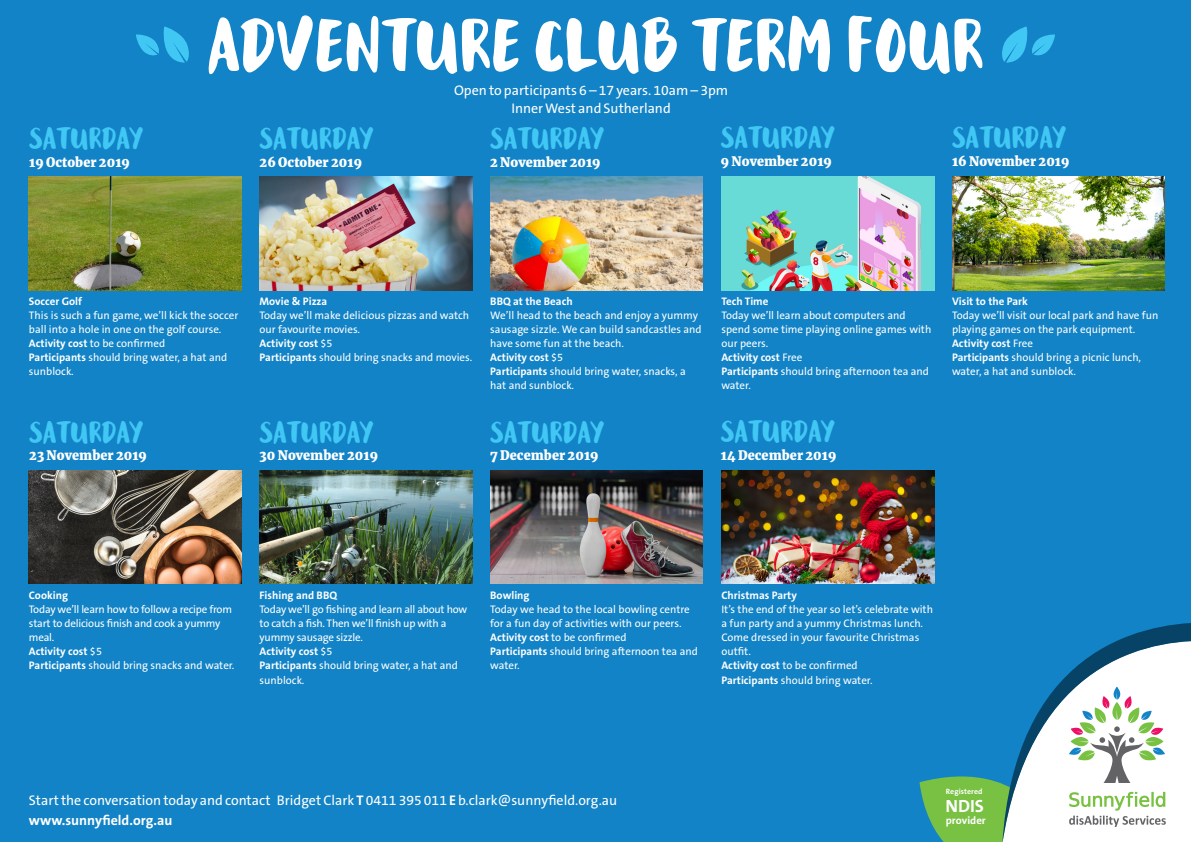
<style>
.page{position:relative;width:1191px;height:842px;background:#1283c6}
.page>*{position:absolute;margin:0;border:0;box-sizing:border-box;transform-origin:0 0}
.Sunnyfield_Mixbrush{font:500 85.4px "Sunnyfield Mix Brush";color:#fff}
.Sunnyfield_Mixbrush-2{font:500 35px "Sunnyfield Mix Brush";letter-spacing:.005em;color:#40c7f4}
.Body_Copy{font:700 17.7px "The Sans B W7";color:#fff}
.Sunnyfield_Mixbrush-3{font:14px "The Sans B W5 Plain";color:#fff}
.Sunnyfield_Mixbrush-4{font:700 14px "The Sans B W7";color:#fff}
.Sunnyfield_Mixbrush-5{font:900 13px "Merriweather";letter-spacing:.005em;color:#fff}
.t1{font:11px/14px "The Sans B W5 Plain";color:#fff}
.t2{font:11px/14px "The Sans B W5 Plain";letter-spacing:-.02em;color:#fff}
.t3{font:700 11px "The Sans B W7";color:#fff}
.Body_Copy-2{font:700 10.7px "The Sans B W7";color:#fff}
.Body_Copy-3{font:700 7.7px "The Sans B W7";letter-spacing:.01em;color:#fff}
.s1{color:#40c7f4}
.s2{font-family:"The Sans B W7";font-weight:700}
.s3{font-family:"The Sans B W5 Plain";font-weight:400}
</style>
<div class="page">
<svg style="left:1119px;top:623px;width:72px;height:17px"></svg>
<svg style="left:919px;top:640px;width:272px;height:202px"></svg>
<img style="left:490px;top:177px;width:213px;height:113px">
<img style="left:490px;top:470px;width:213px;height:113px">
<img style="left:721px;top:177px;width:213px;height:113px">
<img style="left:721px;top:470px;width:213px;height:113px">
<img style="left:952px;top:177px;width:212px;height:113px">
<img style="left:260px;top:177px;width:212px;height:113px">
<img style="left:260px;top:470px;width:212px;height:113px">
<img style="left:29px;top:177px;width:213px;height:113px">
<img style="left:29px;top:470px;width:213px;height:113px">
<p class="Sunnyfield_Mixbrush" style="left:132px;top:8px;width:928px"><span class="s1">[</span> ADVENTURE CLUB TERM FOUR <span class="s1">]</span></p>
<p class="Sunnyfield_Mixbrush-2" style="left:29px;top:123px;width:115px">SATURDAY</p>
<p class="Sunnyfield_Mixbrush-5" style="left:29px;top:154px;width:102px">19 October 2019</p>
<p class="Sunnyfield_Mixbrush-2" style="left:260px;top:123px;width:115px">SATURDAY</p>
<p class="Sunnyfield_Mixbrush-5" style="left:260px;top:154px;width:104px">26 October 2019</p>
<p class="Sunnyfield_Mixbrush-3" style="left:454px;top:81px;width:276px">Open to participants 6 – 17 years. 10am – 3pm</p>
<p class="Sunnyfield_Mixbrush-3" style="left:511px;top:99px;width:161px">Inner West and Sutherland</p>
<p class="Sunnyfield_Mixbrush-2" style="left:490px;top:123px;width:115px">SATURDAY</p>
<p class="Sunnyfield_Mixbrush-5" style="left:490px;top:154px;width:112px">2 November 2019</p>
<p class="Sunnyfield_Mixbrush-2" style="left:721px;top:122px;width:115px">SATURDAY</p>
<p class="Sunnyfield_Mixbrush-5" style="left:721px;top:153px;width:112px">9 November 2019</p>
<p class="Sunnyfield_Mixbrush-2" style="left:952px;top:122px;width:115px">SATURDAY</p>
<p class="Sunnyfield_Mixbrush-5" style="left:952px;top:153px;width:119px">16 November 2019</p>
<p class="t3" style="left:29px;top:294px;width:55px">Soccer Golf</p>
<p class="t1" style="left:29px;top:308px;width:211px">This is such a fun game, we’ll kick the soccer ball into a hole in one on the golf course.</p>
<p class="t1" style="left:29px;top:336px;width:138px"><span class="s2">Activity cost</span> to be confirmed</p>
<p class="t1" style="left:29px;top:350px;width:200px"><span class="s2">Participants</span> should bring water, a hat and sunblock.</p>
<p class="Sunnyfield_Mixbrush-2" style="left:29px;top:417px;width:115px">SATURDAY</p>
<p class="Sunnyfield_Mixbrush-5" style="left:29px;top:447px;width:119px">23 November 2019</p>
<p class="t3" style="left:260px;top:294px;width:69px">Movie &amp; Pizza</p>
<p class="t1" style="left:260px;top:308px;width:211px">Today we’ll make delicious pizzas and watch our favourite movies.</p>
<p class="t3" style="left:260px;top:336px;width:75px">Activity cost <span class="s3">$5</span></p>
<p class="t1" style="left:260px;top:350px;width:214px"><span class="s2">Participants</span> should bring snacks and movies.</p>
<p class="Sunnyfield_Mixbrush-2" style="left:260px;top:417px;width:115px">SATURDAY</p>
<p class="Sunnyfield_Mixbrush-5" style="left:260px;top:447px;width:120px">30 November 2019</p>
<p class="t3" style="left:490px;top:294px;width:84px">BBQ at the Beach</p>
<p class="t1" style="left:490px;top:308px;width:213px">We’ll head to the beach and enjoy a yummy sausage sizzle. We can build sandcastles and have some fun at the beach.</p>
<p class="t3" style="left:490px;top:350px;width:75px">Activity cost <span class="s3">$5</span></p>
<p class="t1" style="left:490px;top:364px;width:197px"><span class="s2">Participants</span> should bring water, snacks, a hat and sunblock.</p>
<p class="Sunnyfield_Mixbrush-2" style="left:490px;top:417px;width:115px">SATURDAY</p>
<p class="Sunnyfield_Mixbrush-5" style="left:490px;top:447px;width:110px">7 December 2019</p>
<p class="t3" style="left:721px;top:294px;width:49px">Tech Time</p>
<p class="t1" style="left:721px;top:308px;width:211px">Today we’ll learn about computers and spend some time playing online games with our peers.</p>
<p class="t3" style="left:721px;top:350px;width:82px">Activity cost <span class="s3">Free</span></p>
<p class="t1" style="left:721px;top:364px;width:209px"><span class="s2">Participants</span> should bring afternoon tea and water.</p>
<p class="Sunnyfield_Mixbrush-2" style="left:721px;top:416px;width:115px">SATURDAY</p>
<p class="Sunnyfield_Mixbrush-5" style="left:721px;top:446px;width:117px">14 December 2019</p>
<p class="t3" style="left:952px;top:294px;width:77px">Visit to the Park</p>
<p class="t1" style="left:952px;top:308px;width:208px">Today we’ll visit our local park and have fun playing games on the park equipment.</p>
<p class="t3" style="left:952px;top:336px;width:82px">Activity cost <span class="s3">Free</span></p>
<p class="t1" style="left:952px;top:350px;width:190px"><span class="s2">Participants</span> should bring a picnic lunch, water, a hat and sunblock.</p>
<p class="t2" style="left:29px;top:589px;width:207px"><span class="s2">Cooking<br></span>Today we’ll learn how to follow a recipe from start to delicious finish and cook a yummy meal.<br><span class="s2">Activity cost</span> $5<br><span class="s2">Participants</span> should bring snacks and water.</p>
<p class="t3" style="left:260px;top:589px;width:79px">Fishing and BBQ</p>
<p class="t2" style="left:260px;top:603px;width:209px">Today we’ll go fishing and learn all about how to catch a fish. Then we’ll finish up with a yummy sausage sizzle.</p>
<p class="t3" style="left:260px;top:645px;width:75px">Activity cost <span class="s3">$5</span></p>
<p class="t1" style="left:260px;top:659px;width:200px"><span class="s2">Participants</span> should bring water, a hat and sunblock.</p>
<p class="t3" style="left:490px;top:589px;width:41px">Bowling</p>
<p class="t1" style="left:490px;top:603px;width:201px">Today we head to the local bowling centre for a fun day of activities with our peers.</p>
<p class="t1" style="left:490px;top:631px;width:138px"><span class="s2">Activity cost</span> to be confirmed</p>
<p class="t1" style="left:490px;top:645px;width:209px"><span class="s2">Participants</span> should bring afternoon tea and water.</p>
<p class="t3" style="left:721px;top:589px;width:77px">Christmas Party</p>
<p class="t1" style="left:721px;top:603px;width:213px">It’s the end of the year so let’s celebrate with a fun party and a yummy Christmas lunch.<br>Come dressed in your favourite Christmas outfit.</p>
<p class="t1" style="left:721px;top:659px;width:138px"><span class="s2">Activity cost</span> to be confirmed</p>
<p class="t1" style="left:721px;top:673px;width:153px"><span class="s2">Participants</span> should bring water.</p>
<p class="Sunnyfield_Mixbrush-3" style="left:29px;top:791px;width:590px">Start the conversation today and contact Bridget Clark <span class="s2">T</span> 0411 395 011 <span class="s2">E</span> b.clark@sunnyfield.org.au</p>
<p class="Sunnyfield_Mixbrush-4" style="left:29px;top:812px;width:145px">www.sunnyfield.org.au</p>
<p class="Body_Copy-3" style="left:946px;top:787px;width:38px">Registered</p>
<p class="Body_Copy-2" style="left:946px;top:814px;width:41px">provider</p>
<p class="Body_Copy" style="left:945px;top:795px;width:40px">NDIS</p>
</div>
